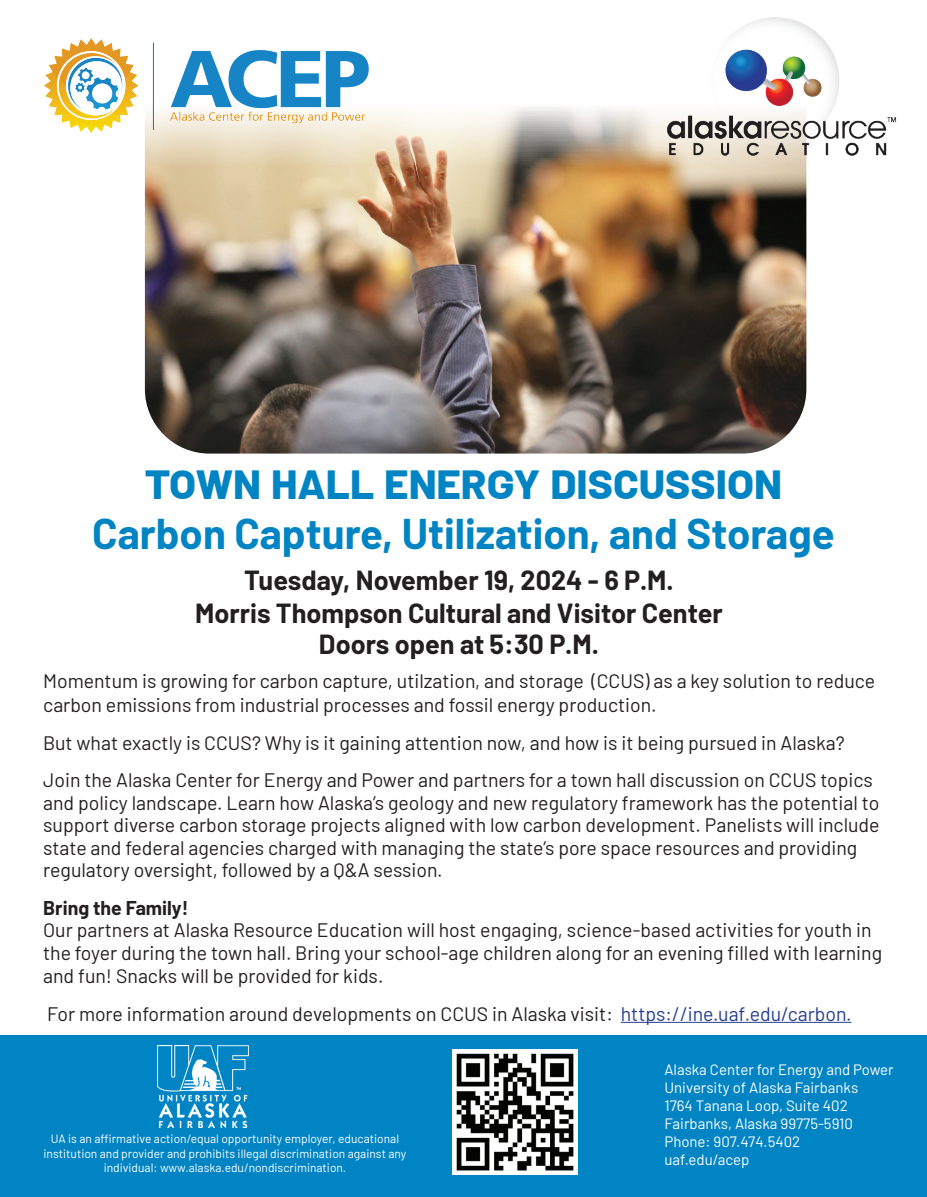
<style>
.page{position:relative;width:927px;height:1197px;background:#fff}
.page>*{position:absolute;margin:0;border:0;box-sizing:border-box;transform-origin:0 0}
.t1{font:700 49.5px "Barlow";color:#0084c3}
.t2{font:700 42px "Barlow";color:#0084c3}
.t3{font:700 27px/32px "Barlow";color:#231f20;text-align:center}
.t4{font:19.5px/22.5px "Barlow";color:#231f20}
.t5{font:700 19.5px "Barlow";color:#231f20}
.t6{font:15px/18px "Barlow";color:#fff}
.t7{font:12px/14.4px "Barlow";color:#fff;text-align:center}
.s1{color:#253f8e}
</style>
<div class="page">
<div style="left:0;top:1036px;width:927px;height:161px;background:#0084c3"></div>
<img style="left:145px;top:63px;width:661px;height:391px">
<img style="left:44px;top:38px;width:324px;height:97px">
<hr style="left:621px;top:1022px;width:231px;height:1px;background:#253f8e">
<img style="left:157px;top:1045px;width:91px;height:82px">
<img style="left:453px;top:1050px;width:124px;height:125px">
<img style="left:668px;top:17px;width:228px;height:139px">
<h1 class="t1" style="left:145px;top:444px;width:639px">Town Hall Energy Discussion</h1>
<h2 class="t2" style="left:92px;top:503px;width:744px">Carbon Capture, Utilization, and Storage</h2>
<h3 class="t3" style="left:195px;top:562px;width:529px">Tuesday, November 19, 2024 - 6 P.M.<br>Morris Thompson Cultural and Visitor Center<br>Doors open at 5:30 P.M.</h3>
<p class="t4" style="left:43px;top:668px;width:834px;line-height:23.4px">Momentum is growing for carbon capture, utilzation, and storage (CCUS) as a key solution to reduce carbon emissions from industrial processes and fossil energy production.</p>
<p class="t4" style="left:43px;top:723px;width:831px;line-height:37.5px">But what exactly is CCUS? Why is it gaining attention now, and how is it being pursued in Alaska?<br>Join the Alaska Center for Energy and Power and partners for a town hall discussion on CCUS topics</p>
<p class="t4" style="left:43px;top:790px;width:838px">and policy landscape. Learn how Alaska’s geology and new regulatory framework has the potential to support diverse carbon storage projects aligned with low carbon development. Panelists will include state and federal agencies charged with managing the state’s pore space resources and providing regulatory oversight, followed by a Q&amp;A session.</p>
<p class="t5" style="left:43px;top:894px;width:147px">Bring the Family!</p>
<p class="t4" style="left:43px;top:918px;width:840px">Our partners at Alaska Resource Education will host engaging, science-based activities for youth in the foyer during the town hall. Bring your school-age children along for an evening filled with learning and fun! Snacks will be provided for kids.</p>
<p class="t4" style="left:47px;top:1001px;width:806px">For more information around developments on CCUS in Alaska visit: <span class="s1">https://ine.uaf.edu/carbon.</span></p>
<p class="t6" style="left:664px;top:1060px;width:231px">Alaska Center for Energy and Power<br>University of Alaska Fairbanks<br>1764 Tanana Loop, Suite 402<br>Fairbanks, Alaska 99775-5910<br>Phone: 907.474.5402<br>uaf.edu/acep</p>
<p class="t7" style="left:43px;top:1131px;width:365px">UA is an affirmative action/equal opportunity employer, educational institution and provider and prohibits illegal discrimination against any individual: www.alaska.edu/nondiscrimination.</p>
</div>
